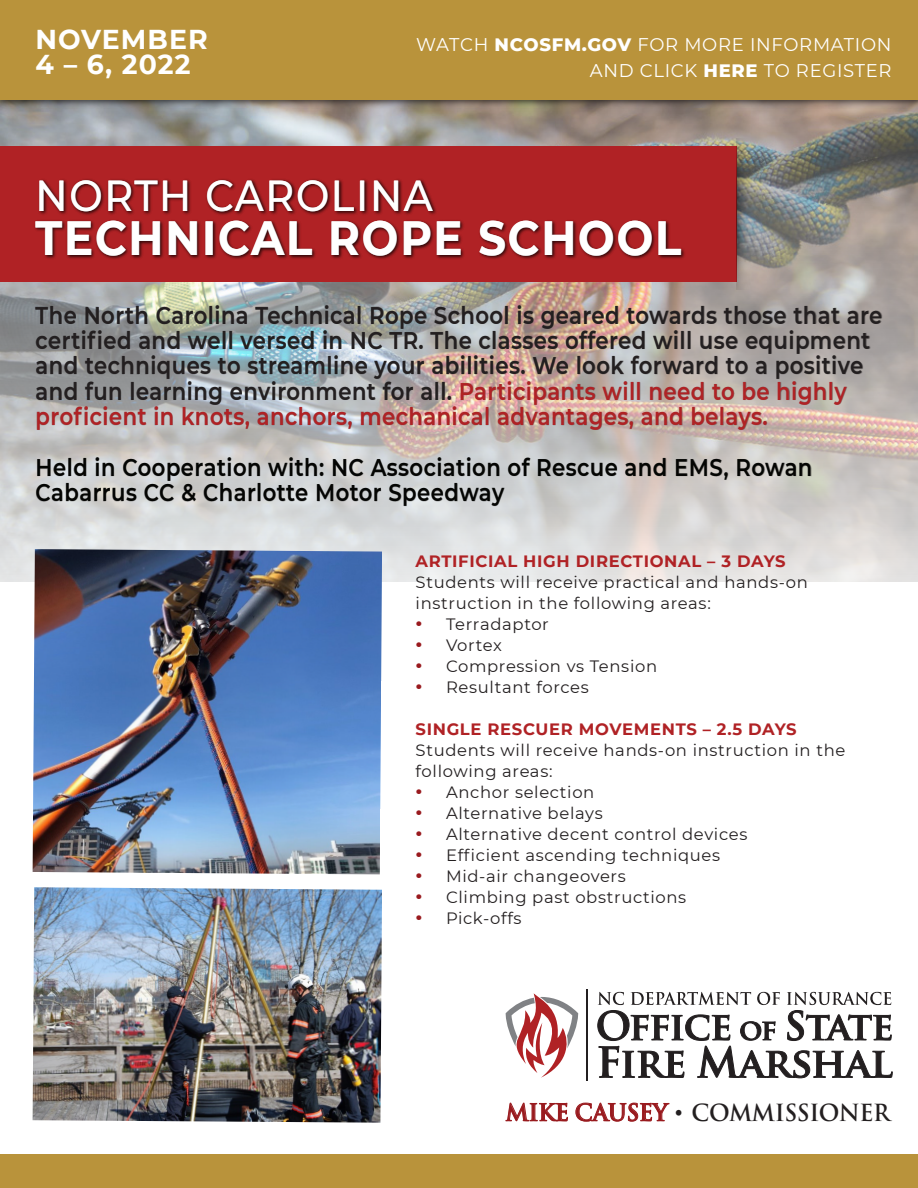
<style>
.page{position:relative;width:918px;height:1188px;background:#fff}
.page>*{position:absolute;margin:0;border:0;box-sizing:border-box;transform-origin:0 0}
.t1{font:700 47.85px "Montserrat";letter-spacing:.04em;color:#fff;scale:.91 1}
.t2{font:500 43.2px "Montserrat";letter-spacing:.04em;color:#fff;scale:.92 1}
.t3{font:700 27.3px/25.5px "Montserrat";letter-spacing:.04em;color:#fff}
.t4{font:600 24.15px/25.3px "Montserrat";letter-spacing:.02em;color:#231f20;scale:.88 1}
.t5{font:600 24.15px/25.3px "Montserrat";letter-spacing:.02em;color:#040503;scale:.88 1}
.t6{font:700 22.95px "Trajan Pro";letter-spacing:-.02em;color:#231f20}
.t7{font:18.3px/25.5px "Montserrat";letter-spacing:.04em;color:#fff;text-align:right}
.t8{font:16.35px/21px "Montserrat";letter-spacing:.04em;color:#231f20}
.t9{font:700 16.35px "Montserrat";letter-spacing:.04em;color:#b02225}
.s1{font-weight:800}
.s2{color:#b02225}
.s3{font-weight:700;font-size:18.9px;color:#991a1e}
.s4{color:#991a1e}
.s5{font-family:"Arial";font-weight:400}
</style>
<div class="page">
<img style="left:0;top:110px;width:918px;height:472px">
<img style="left:35px;top:303px;width:863px;height:206px">
<img style="left:0;top:100px;width:918px;height:10px">
<div style="left:0;top:0;width:918px;height:100px;background:#b9933b"></div>
<div style="left:0;top:1155px;width:918px;height:33px;background:#b9933b"></div>
<div style="left:0;top:146px;width:736px;height:136px;background:#b02225"></div>
<img style="left:33px;top:887px;width:349px;height:236px">
<img style="left:33px;top:549px;width:349px;height:325px">
<svg style="left:505px;top:1102px;width:63px;height:20px"></svg>
<svg style="left:575px;top:1102px;width:95px;height:20px"></svg>
<hr style="left:586px;top:989px;width:1px;height:92px;background:#231f20">
<svg style="left:505px;top:993px;width:73px;height:85px"></svg>
<svg style="left:597px;top:992px;width:296px;height:87px"></svg>
<img style="left:39px;top:179px;width:397px;height:32px">
<img style="left:34px;top:211px;width:651px;height:48px">
<svg style="left:736px;top:138px;width:17px;height:151px;background:#807c76"></svg>
<h3 class="t3" style="left:36px;top:25px;width:174px">NOVEMBER<br>4 – 6, 2022</h3>
<p class="t7" style="left:416px;top:32px;width:477px">WATCH <span class="s1">NCOSFM.GOV</span> FOR MORE INFORMATION<br>AND CLICK <span class="s1">HERE</span> TO REGISTER</p>
<h2 class="t2" style="left:36px;top:166px;width:433px">NORTH CAROLINA</h2>
<h1 class="t1" style="left:36px;top:204px;width:711px">TECHNICAL ROPE SCHOOL</h1>
<p class="t4" style="left:36px;top:301px;width:964px">The North Carolina Technical Rope School is geared towards those that are certified and well versed in NC TR. The classes offered will use equipment and techniques to streamline your abilities. We look forward to a positive and fun learning environment for all. <span class="s2">Participants will need to be highly proficient in knots, anchors, mechanical advantages, and belays.</span></p>
<h3 class="t5" style="left:36px;top:454px;width:884px">Held in Cooperation with: NC Association of Rescue and EMS, Rowan<br>Cabarrus CC &amp; Charlotte Motor Speedway</h3>
<p class="t9" style="left:416px;top:550px;width:372px">ARTIFICIAL HIGH DIRECTIONAL – 3 DAYS</p>
<p class="t8" style="left:416px;top:571px;width:394px">Students will receive practical and hands-on instruction in the following areas:</p>
<p class="t8" style="left:416px;top:613px;width:135px"><span class="s3">•</span> Terradaptor</p>
<p class="t8" style="left:416px;top:634px;width:88px"><span class="s3">•</span> Vortex</p>
<p class="t8" style="left:416px;top:655px;width:243px"><span class="s3">•</span> Compression vs Tension</p>
<p class="t8" style="left:416px;top:676px;width:175px"><span class="s3">•</span> Resultant forces</p>
<p class="t9" style="left:416px;top:718px;width:383px">SINGLE RESCUER MOVEMENTS – 2.5 DAYS</p>
<p class="t8" style="left:416px;top:739px;width:431px">Students will receive hands-on instruction in the following areas:</p>
<p class="t8" style="left:416px;top:781px;width:180px"><span class="s3">•</span> Anchor selection</p>
<p class="t8" style="left:416px;top:802px;width:189px"><span class="s3">•</span> Alternative belays</p>
<p class="t8" style="left:416px;top:823px;width:333px"><span class="s3">•</span> Alternative decent control devices</p>
<p class="t8" style="left:416px;top:844px;width:306px"><span class="s3">•</span> Efficient ascending techniques</p>
<p class="t8" style="left:416px;top:865px;width:212px"><span class="s3">•</span> Mid-air changeovers</p>
<p class="t8" style="left:416px;top:886px;width:272px"><span class="s3">•</span> Climbing past obstructions</p>
<p class="t8" style="left:416px;top:907px;width:108px"><span class="s3">•</span> Pick-offs</p>
<h3 class="t6" style="left:506px;top:1098px;width:386px"><span class="s4">MIKE CAUSEY</span> <span class="s5">•</span> COMMISSIONER</h3>
</div>
